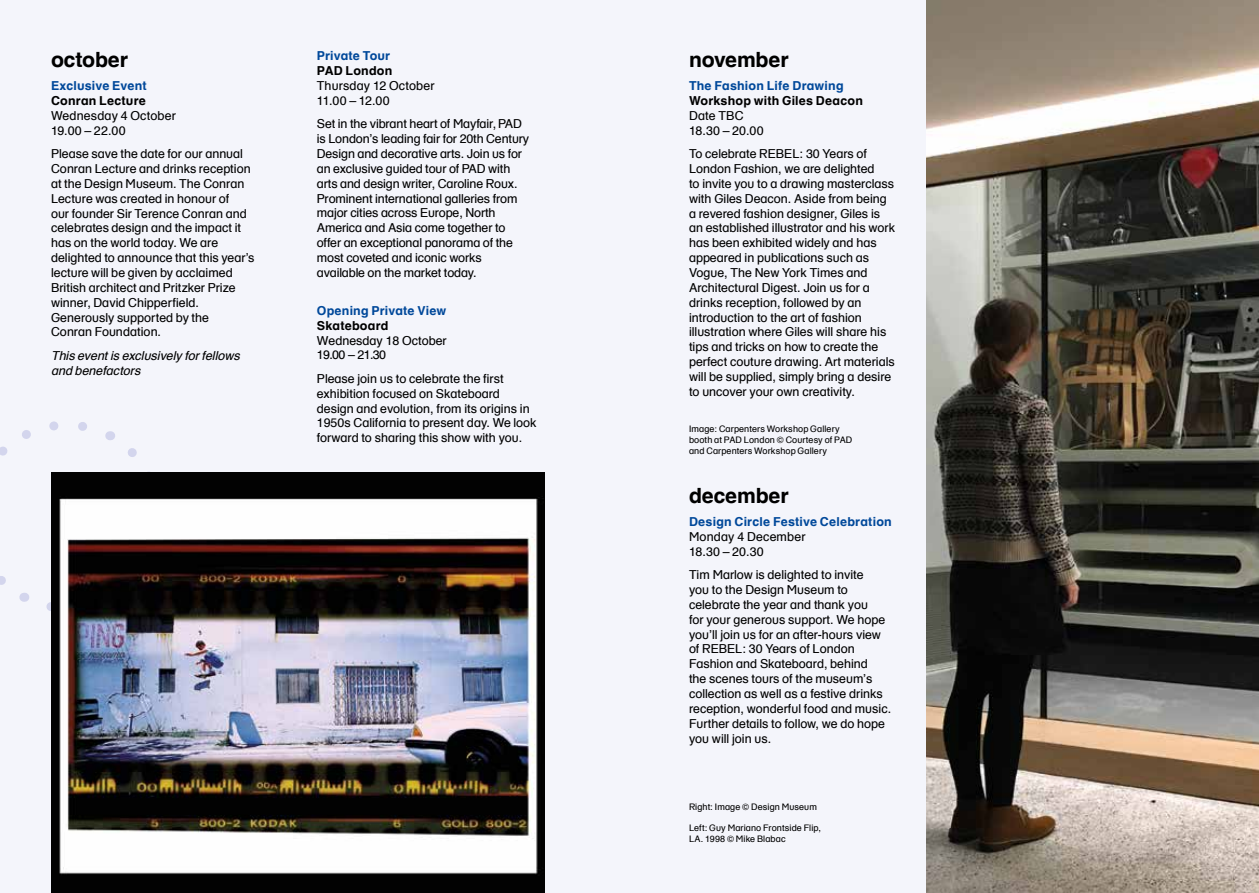
<style>
.page{position:relative;width:1259px;height:893px;background:#f4f5fb}
.page>*{position:absolute;margin:0;border:0;box-sizing:border-box;transform-origin:0 0}
.t1{font:700 21px "Schulbuchfort DM";letter-spacing:-.01em;color:#000}
.t2{font:12.3px/14.9px "Schulbuchfort DM";color:#000}
.t3{font:700 12.3px "Schulbuchfort DM";letter-spacing:.015em;color:#00489a}
.t4{font:700 12.3px "Schulbuchfort DM";letter-spacing:.015em;color:#000}
.t5{font:italic 12.3px/14.9px "Schulbuchfort DM";color:#000}
.t6{font:9px/10.8px "Schulbuchfort DM";letter-spacing:.01em;color:#000}
</style>
<div class="page">
<svg style="left:46px;top:602px;width:5px;height:9px"></svg>
<svg style="left:109px;top:431px;width:41px;height:41px"></svg>
<svg style="left:0;top:421px;width:87px;height:35px"></svg>
<svg style="left:0;top:576px;width:25px;height:26px"></svg>
<img style="left:51px;top:472px;width:493px;height:421px">
<img style="left:926px;top:0;width:333px;height:893px">
<h1 class="t1" style="left:51px;top:45px;width:79px">october</h1>
<p class="t3" style="left:51px;top:77px;width:97px">Exclusive Event</p>
<p class="t4" style="left:51px;top:92px;width:96px">Conran Lecture</p>
<p class="t2" style="left:51px;top:108px;width:126px">Wednesday 4 October<br>19.00 – 22.00</p>
<p class="t2" style="left:51px;top:146px;width:205px">Please save the date for our annual<br>Conran Lecture and drinks reception at the Design Museum. The Conran<br>Lecture was created in honour of<br>our founder Sir Terence Conran and celebrates design and the impact it has on the world today. We are delighted to announce that this year’s lecture will be given by acclaimed<br>British architect and Pritzker Prize winner, David Chipperfield.<br>Generously supported by the<br>Conran Foundation.</p>
<p class="t5" style="left:51px;top:348px;width:194px">Thiseventisexclusivelyforfellows andbenefactors</p>
<p class="t3" style="left:317px;top:47px;width:75px">Private Tour</p>
<p class="t4" style="left:317px;top:62px;width:77px">PAD London</p>
<p class="t2" style="left:317px;top:78px;width:119px">Thursday 12 October<br>11.00 – 12.00</p>
<p class="t2" style="left:317px;top:116px;width:214px">Set in the vibrant heart of Mayfair, PAD is London’s leading fair for 20th Century Design and decorative arts. Join us for an exclusive guided tour of PAD with arts and design writer, Caroline Roux.<br>Prominent international galleries from major cities across Europe, North America and Asia come together to offer an exceptional panorama of the most coveted and iconic works available on the market today.</p>
<p class="t3" style="left:317px;top:302px;width:131px">Opening Private View</p>
<p class="t4" style="left:317px;top:317px;width:73px">Skateboard</p>
<p class="t2" style="left:317px;top:333px;width:131px">Wednesday 18 October<br>19.00 – 21.30</p>
<p class="t2" style="left:317px;top:371px;width:221px">Please join us to celebrate the first exhibition focused on Skateboard design and evolution, from its origins in 1950s California to present day. We look forward to sharing this show with you.</p>
<h1 class="t1" style="left:689px;top:45px;width:101px">november</h1>
<p class="t3" style="left:689px;top:77px;width:156px">The Fashion Life Drawing</p>
<p class="t4" style="left:689px;top:92px;width:175px">Workshop with Giles Deacon</p>
<p class="t2" style="left:689px;top:108px;width:76px">Date TBC<br>18.30 – 20.00</p>
<p class="t2" style="left:689px;top:146px;width:208px">To celebrate REBEL: 30 Years of London Fashion, we are delighted<br>to invite you to a drawing masterclass with Giles Deacon. Aside from being a revered fashion designer, Giles is an established illustrator and his work has been exhibited widely and has appeared in publications such as Vogue, The New York Times and Architectural Digest. Join us for a drinks reception, followed by an introduction to the art of fashion illustration where Giles will share his tips and tricks on how to create the perfect couture drawing. Art materials will be supplied, simply bring a desire to uncover your own creativity.</p>
<p class="t6" style="left:689px;top:424px;width:165px">Image: Carpenters Workshop Gallery booth at PAD London © Courtesy of PAD and Carpenters Workshop Gallery</p>
<h1 class="t1" style="left:689px;top:480px;width:101px">december</h1>
<p class="t3" style="left:689px;top:513px;width:204px">Design Circle Festive Celebration</p>
<p class="t2" style="left:689px;top:529px;width:118px">Monday 4 December<br>18.30 – 20.30</p>
<p class="t2" style="left:689px;top:567px;width:204px">Tim Marlow is delighted to invite<br>you to the Design Museum to celebrate the year and thank you<br>for your generous support. We hope you’ll join us for an after-hours view of REBEL: 30 Years of London<br>Fashion and Skateboard, behind<br>the scenes tours of the museum’s collection as well as a festive drinks reception, wonderful food and music.<br>Further details to follow, we do hope you will join us.</p>
<p class="t6" style="left:689px;top:801px;width:129px">Right: Image © Design Museum</p>
<p class="t6" style="left:689px;top:822px;width:133px">Left: Guy Mariano Frontside Flip,<br>LA. 1998 © Mike Blabac</p>
</div>
